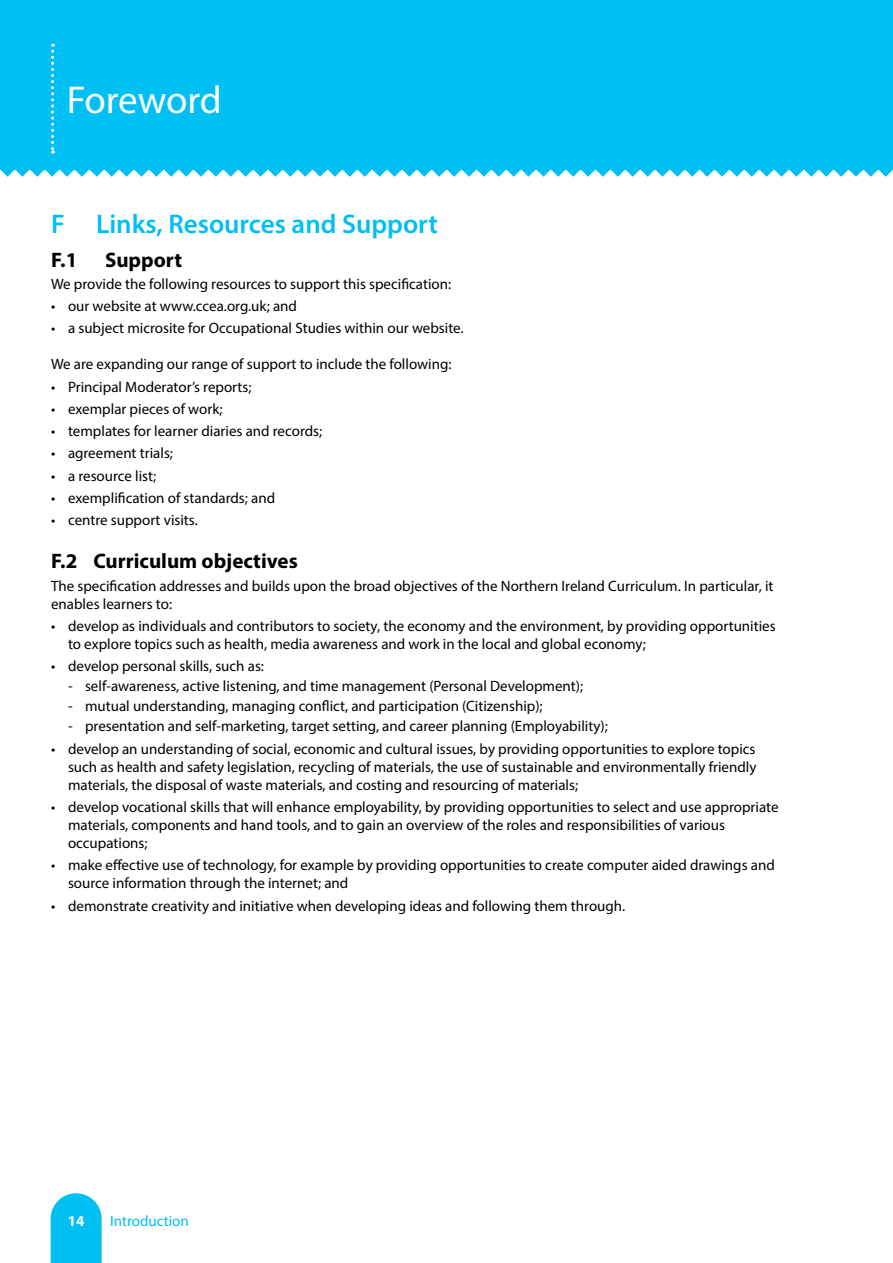
<style>
.page{position:relative;width:893px;height:1263px;background:#fff}
.page>*{position:absolute;margin:0;border:0;box-sizing:border-box;transform-origin:0 0}
.t1{font:39px "Myriad Pro";letter-spacing:-.01em;color:#fff}
.t2{font:600 27px "Myriad Pro";color:#00bff3}
.t3{font:700 21px "Myriad Pro";color:#000}
.t4{font:15px/18px "Myriad Pro";color:#000}
.t5{font:15px "Myriad Pro";color:#00bff3}
.t6{font:700 15px "Myriad Pro";color:#fff}
</style>
<div class="page">
<svg style="left:51px;top:1193px;width:51px;height:70px;background:#16c4f4"></svg>
<div style="left:0;top:0;width:893px;height:169px;background:#00bff3"></div>
<svg style="left:0;top:169px;width:893px;height:8px"></svg>
<svg style="left:51px;top:44px;width:3px;height:110px"></svg>
<h1 class="t1" style="left:67px;top:76px;width:157px">Foreword</h1>
<h2 class="t2" style="left:51px;top:207px;width:388px">F Links, Resources and Support</h2>
<h3 class="t3" style="left:51px;top:246px;width:28px">F.1</h3>
<h3 class="t3" style="left:105px;top:246px;width:79px">Support</h3>
<p class="t4" style="left:51px;top:275px;width:402px">We provide the following resources to support this specification:</p>
<p class="t4" style="left:51px;top:297px;width:248px">• our website at www.ccea.org.uk; and</p>
<p class="t4" style="left:51px;top:319px;width:414px">• a subject microsite for Occupational Studies within our website.</p>
<p class="t4" style="left:51px;top:355px;width:402px">We are expanding our range of support to include the following:</p>
<p class="t4" style="left:51px;top:377px;width:202px">• Principal Moderator’s reports;</p>
<p class="t4" style="left:51px;top:400px;width:173px">• exemplar pieces of work;</p>
<p class="t4" style="left:51px;top:422px;width:273px">• templates for learner diaries and records;</p>
<p class="t4" style="left:51px;top:444px;width:124px">• agreement trials;</p>
<p class="t4" style="left:51px;top:466px;width:107px">• a resource list;</p>
<p class="t4" style="left:51px;top:488px;width:226px">• exemplification of standards; and</p>
<p class="t4" style="left:51px;top:511px;width:148px">• centre support visits.</p>
<h3 class="t3" style="left:51px;top:548px;width:248px">F.2 Curriculum objectives</h3>
<p class="t4" style="left:51px;top:576px;width:724px">The specification addresses and builds upon the broad objectives of the Northern Ireland Curriculum. In particular, it enables learners to:</p>
<p class="t4" style="left:68px;top:617px;width:709px;text-indent:-17px">• develop as individuals and contributors to society, the economy and the environment, by providing opportunities to explore topics such as health, media awareness and work in the local and global economy;</p>
<p class="t4" style="left:51px;top:657px;width:215px">• develop personal skills, such as:</p>
<p class="t4" style="left:68px;top:677px;width:517px">- self-awareness, active listening, and time management (Personal Development);</p>
<p class="t4" style="left:68px;top:697px;width:476px">- mutual understanding, managing conflict, and participation (Citizenship);</p>
<p class="t4" style="left:68px;top:717px;width:541px">- presentation and self-marketing, target setting, and career planning (Employability);</p>
<p class="t4" style="left:68px;top:739px;width:690px;text-align:justify;text-indent:-17px">• develop an understanding of social, economic and cultural issues, by providing opportunities to explore topics such as health and safety legislation, recycling of materials, the use of sustainable and environmentally friendly materials, the disposal of waste materials, and costing and resourcing of materials;</p>
<p class="t4" style="left:68px;top:798px;width:712px;text-indent:-17px">• develop vocational skills that will enhance employability, by providing opportunities to select and use appropriate materials, components and hand tools, and to gain an overview of the roles and responsibilities of various occupations;</p>
<p class="t4" style="left:68px;top:856px;width:708px;text-indent:-17px">• make effective use of technology, for example by providing opportunities to create computer aided drawings and source information through the internet; and</p>
<p class="t4" style="left:51px;top:896px;width:576px">• demonstrate creativity and initiative when developing ideas and following them through.</p>
<p class="t6" style="left:68px;top:1211px;width:18px">14</p>
<p class="t5" style="left:110px;top:1211px;width:80px">Introduction</p>
</div>
